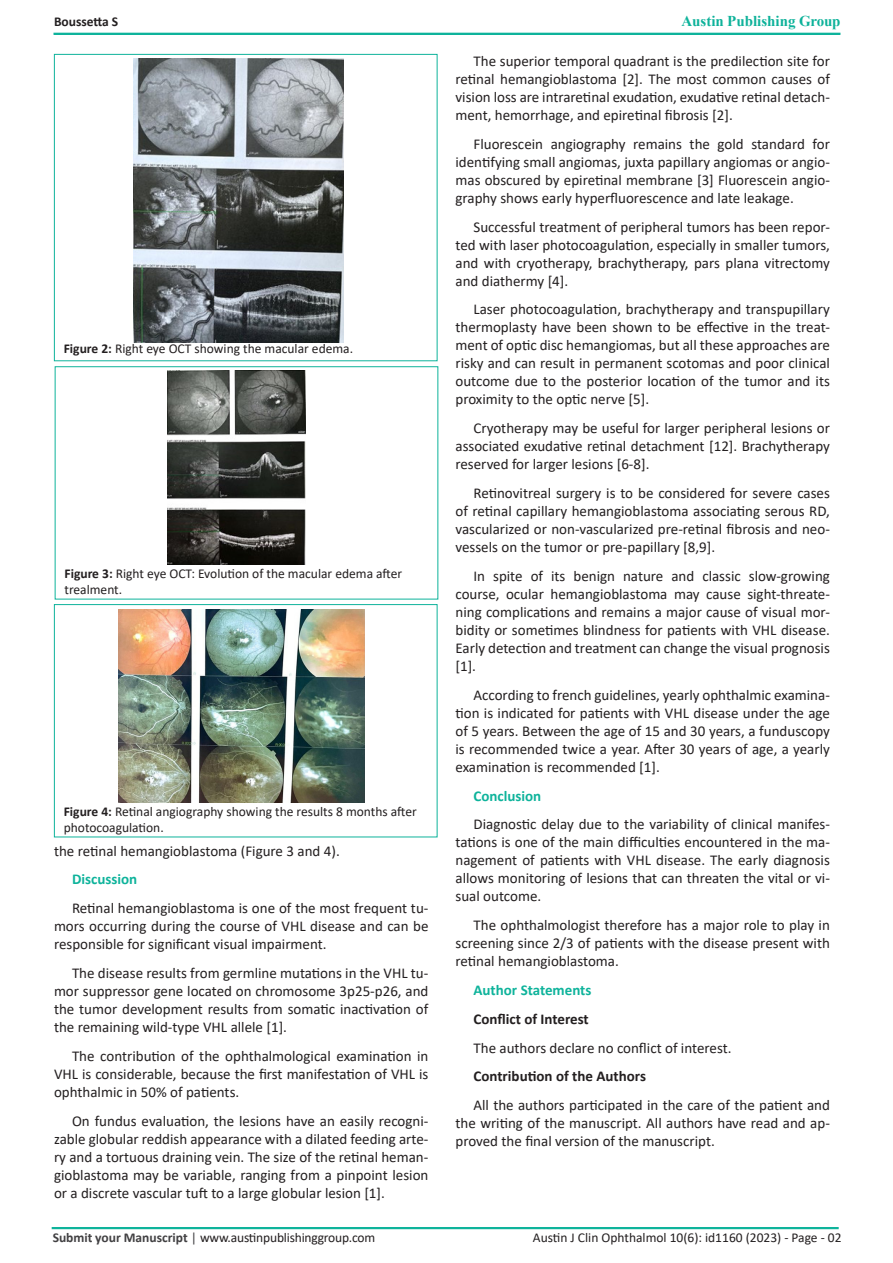
<style>
.page{position:relative;width:893px;height:1263px;background:#fff}
.page>*{position:absolute;margin:0;border:0;box-sizing:border-box;transform-origin:0 0}
.t1{font:15px/18px "Calibri";color:#231f20;text-align:justify}
.t2{font:700 15px "Calibri";color:#231f20}
.t3{font:700 15px "Calibri";color:#0eb39b}
.t4{font:700 15px "Times New Roman";color:#0eb29a}
.t5{font:13.5px/16.5px "Calibri";color:#231f20}
.t6{font:700 13.5px "Calibri";color:#231f20}
.s1{color:#0eb39b}
.s2{font-weight:700}
.s3{font-weight:700;color:#414042}
.s4{color:#414042}
</style>
<div class="page">
<div style="left:53px;top:33px;width:787px;height:2px;border:2px solid #0eb39b"></div>
<div style="left:52px;top:1227px;width:787px;height:2px;border:2px solid #0eb39b"></div>
<div style="left:54px;top:54px;width:383px;height:307px;border:1px solid #0eb39b"></div>
<img style="left:133px;top:59px;width:210px;height:284px">
<div style="left:55px;top:366px;width:383px;height:233px;border:1px solid #0eb39b"></div>
<img style="left:167px;top:371px;width:139px;height:193px">
<div style="left:54px;top:604px;width:383px;height:233px;border:1px solid #0eb39b"></div>
<img style="left:119px;top:609px;width:245px;height:193px">
<p class="t6" style="left:54px;top:12px;width:66px">Boussetta S</p>
<p class="t4" style="left:681px;top:10px;width:161px"><span class="s1">A</span>ustin Publishing Group</p>
<p class="t5" style="left:64px;top:340px;width:291px"><span class="s2">Figure 2:</span> Right eye OCT showing the macular edema.</p>
<p class="t5" style="left:64px;top:565px;width:339px"><span class="s2">Figure 3:</span> Right eye OCT: Evolution of the macular edema after trealment.</p>
<p class="t5" style="left:64px;top:803px;width:355px"><span class="s2">Figure 4:</span> Retinal angiography showing the results 8 months after photocoagulation.</p>
<p class="t1" style="left:54px;top:841px;width:287px">the retinal hemangioblastoma (Figure 3 and 4).</p>
<p class="t3" style="left:72px;top:869px;width:67px">Discussion</p>
<p class="t1" style="left:54px;top:899px;width:376px;text-indent:18px">Retinal hemangioblastoma is one of the most frequent tu&shy;mors occurring during the course of VHL disease and can be responsible for significant visual impairment.</p>
<p class="t1" style="left:54px;top:963px;width:376px;text-indent:18px">The disease results from germline mutations in the VHL tu&shy;mor suppressor gene located on chromosome 3p25-p26, and the tumor development results from somatic inactivation of the remaining wild-type VHL allele [1].</p>
<p class="t1" style="left:54px;top:1046px;width:376px;text-indent:18px">The contribution of the ophthalmological examination in VHL is considerable, because the first manifestation of VHL is ophthalmic in 50% of patients.</p>
<p class="t1" style="left:54px;top:1111px;width:376px;text-indent:18px">On fundus evaluation, the lesions have an easily recogni&shy;zable globular reddish appearance with a dilated feeding arte&shy;ry and a tortuous draining vein. The size of the retinal heman&shy;gioblastoma may be variable, ranging from a pinpoint lesion or a discrete vascular tuft to a large globular lesion [1].</p>
<p class="t1" style="left:455px;top:52px;width:376px;text-indent:18px">The superior temporal quadrant is the predilection site for retinal hemangioblastoma [2]. The most common causes of vision loss are intraretinal exudation, exudative retinal detach&shy;ment, hemorrhage, and epiretinal fibrosis [2].</p>
<p class="t1" style="left:455px;top:134px;width:376px;text-indent:18px">Fluorescein angiography remains the gold standard for identifying small angiomas, juxta papillary angiomas or angio&shy;mas obscured by epiretinal membrane [3] Fluorescein angio&shy;graphy shows early hyperfluorescence and late leakage.</p>
<p class="t1" style="left:455px;top:217px;width:376px;text-indent:18px">Successful treatment of peripheral tumors has been repor&shy;ted with laser photocoagulation, especially in smaller tumors, and with cryotherapy, brachytherapy, pars plana vitrectomy and diathermy [4].</p>
<p class="t1" style="left:455px;top:300px;width:376px;text-indent:18px">Laser photocoagulation, brachytherapy and transpupillary thermoplasty have been shown to be effective in the treat&shy;ment of optic disc hemangiomas, but all these approaches are risky and can result in permanent scotomas and poor clinical outcome due to the posterior location of the tumor and its proximity to the optic nerve [5].</p>
<p class="t1" style="left:455px;top:419px;width:376px;text-indent:18px">Cryotherapy may be useful for larger peripheral lesions or associated exudative retinal detachment [12]. Brachytherapy reserved for larger lesions [6-8].</p>
<p class="t1" style="left:455px;top:484px;width:376px;text-indent:18px">Retinovitreal surgery is to be considered for severe cases of retinal capillary hemangioblastoma associating serous RD, vascularized or non-vascularized pre-retinal fibrosis and neo&shy;vessels on the tumor or pre-papillary [8,9].</p>
<p class="t1" style="left:455px;top:566px;width:376px;text-indent:18px">In spite of its benign nature and classic slow-growing course, ocular hemangioblastoma may cause sight-threate&shy;ning complications and remains a major cause of visual mor&shy;bidity or sometimes blindness for patients with VHL disease.<br>Early detection and treatment can change the visual prognosis [1].</p>
<p class="t1" style="left:455px;top:685px;width:376px;text-indent:18px">According to french guidelines, yearly ophthalmic examina&shy;tion is indicated for patients with VHL disease under the age of 5 years. Between the age of 15 and 30 years, a funduscopy is recommended twice a year. After 30 years of age, a yearly examination is recommended [1].</p>
<p class="t3" style="left:473px;top:785px;width:69px">Conclusion</p>
<p class="t1" style="left:455px;top:815px;width:376px;text-indent:18px">Diagnostic delay due to the variability of clinical manifes&shy;tations is one of the main difficulties encountered in the ma&shy;nagement of patients with VHL disease. The early diagnosis allows monitoring of lesions that can threaten the vital or vi&shy;sual outcome.</p>
<p class="t1" style="left:455px;top:916px;width:376px;text-indent:18px">The ophthalmologist therefore has a major role to play in screening since 2/3 of patients with the disease present with retinal hemangioblastoma.</p>
<p class="t3" style="left:473px;top:979px;width:120px">Author Statements</p>
<p class="t2" style="left:473px;top:1008px;width:117px">Conflict of Interest</p>
<p class="t1" style="left:473px;top:1038px;width:259px">The authors declare no conflict of interest.</p>
<p class="t2" style="left:473px;top:1066px;width:174px">Contribution of the Authors</p>
<p class="t1" style="left:455px;top:1096px;width:376px;text-indent:18px">All the authors participated in the care of the patient and the writing of the manuscript. All authors have read and ap&shy;proved the final version of the manuscript.</p>
<p class="t5" style="left:53px;top:1228px;width:324px"><span class="s3">Submit your Manuscript</span> <span class="s4">|</span> www.austinpublishinggroup.com</p>
<p class="t5" style="left:533px;top:1229px;width:310px">Austin J Clin Ophthalmol 10(6): id1160 (2023) - Page - 02</p>
</div>
